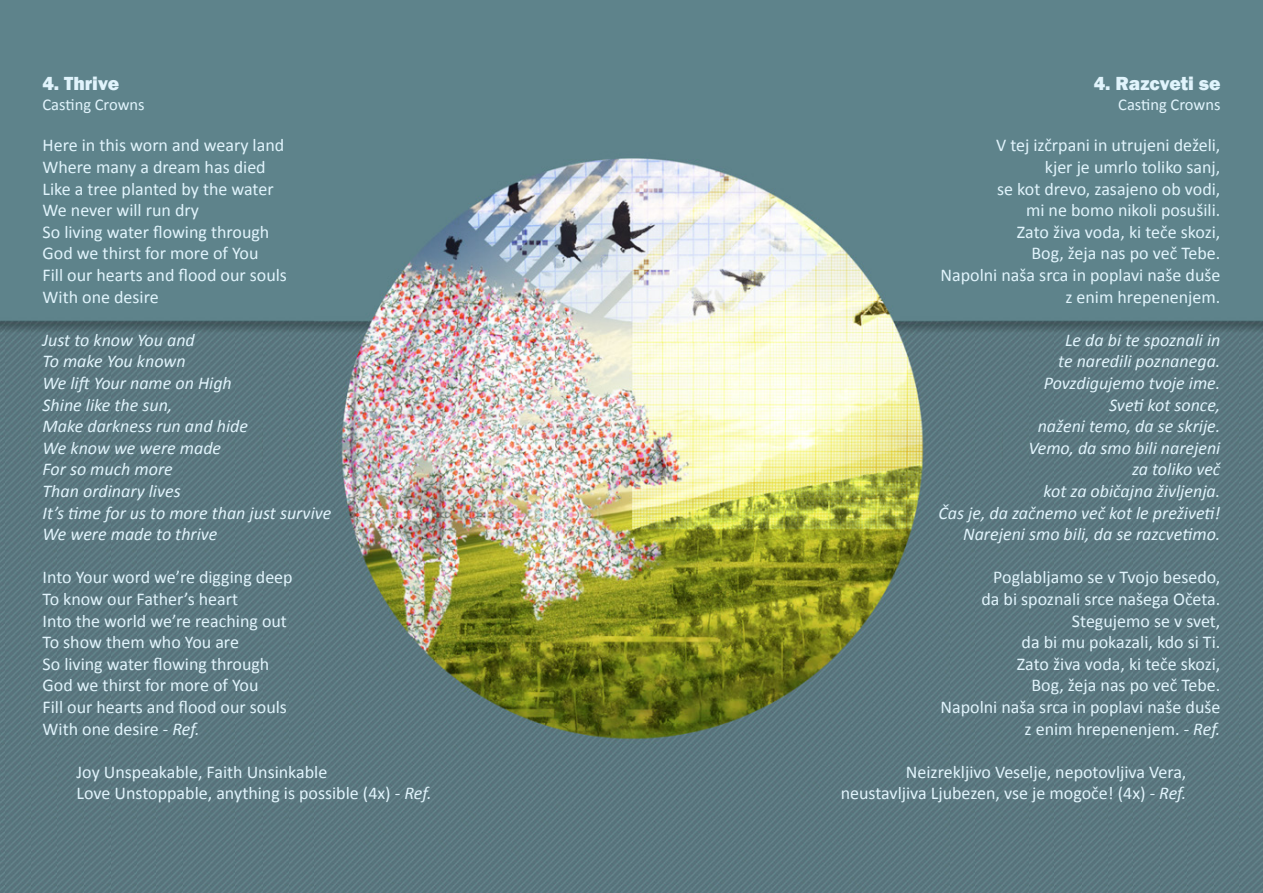
<style>
.page{position:relative;width:1263px;height:893px;background:#fff}
.page>*{position:absolute;margin:0;border:0;box-sizing:border-box;transform-origin:0 0}
.t1{font:800 19.5px "Franklin Gothic";color:#e1f4fc}
.t2{font:18px "Calibri";color:#e1f4fc}
.t3{font:italic 18px "Calibri";color:#e1f4fc}
.t4{font:16.5px "Calibri";color:#e1f4fc}
.s1{font-style:italic}
</style>
<div class="page">
<img style="left:137px;top:296px;width:178px;height:597px">
<img style="left:0;top:296px;width:137px;height:597px">
<img style="left:949px;top:302px;width:314px;height:591px">
<div style="left:949px;top:0;width:314px;height:141px;background:#5e838b"></div>
<div style="left:949px;top:141px;width:314px;height:161px;background:#5e838b"></div>
<div style="left:0;top:0;width:315px;height:136px;background:#5e838b"></div>
<div style="left:0;top:136px;width:315px;height:160px;background:#5e838b"></div>
<img style="left:315px;top:0;width:634px;height:893px">
<p class="t1" style="left:43px;top:71px;width:78px">4. Thrive</p>
<p class="t4" style="left:43px;top:94px;width:104px">Casting Crowns</p>
<p class="t2" style="left:43px;top:134px;width:243px">Here in this worn and weary land</p>
<p class="t2" style="left:43px;top:156px;width:225px">Where many a dream has died</p>
<p class="t2" style="left:43px;top:177px;width:233px">Like a tree planted by the water</p>
<p class="t2" style="left:43px;top:199px;width:158px">We never will run dry</p>
<p class="t2" style="left:43px;top:220px;width:228px">So living water flowing through</p>
<p class="t2" style="left:43px;top:242px;width:217px">God we thirst for more of You</p>
<p class="t2" style="left:43px;top:264px;width:246px">Fill our hearts and flood our souls</p>
<p class="t2" style="left:43px;top:285px;width:118px">With one desire</p>
<p class="t3" style="left:43px;top:328px;width:154px">Just to know You and</p>
<p class="t3" style="left:43px;top:349px;width:145px">To make You known</p>
<p class="t3" style="left:43px;top:371px;width:191px">We lift Your name on High</p>
<p class="t3" style="left:43px;top:392px;width:131px">Shine like the sun,</p>
<p class="t3" style="left:43px;top:414px;width:207px">Make darkness run and hide</p>
<p class="t3" style="left:43px;top:436px;width:180px">We know we were made</p>
<p class="t3" style="left:43px;top:457px;width:132px">For so much more</p>
<p class="t3" style="left:43px;top:479px;width:140px">Than ordinary lives</p>
<p class="t3" style="left:43px;top:500px;width:290px">It’s time for us to more than just survive</p>
<p class="t3" style="left:43px;top:522px;width:176px">We were made to thrive</p>
<p class="t2" style="left:43px;top:566px;width:252px">Into Your word we’re digging deep</p>
<p class="t2" style="left:43px;top:588px;width:197px">To know our Father’s heart</p>
<p class="t2" style="left:43px;top:609px;width:246px">Into the world we’re reaching out</p>
<p class="t2" style="left:43px;top:631px;width:198px">To show them who You are</p>
<p class="t2" style="left:43px;top:652px;width:228px">So living water flowing through</p>
<p class="t2" style="left:43px;top:674px;width:217px">God we thirst for more of You</p>
<p class="t2" style="left:43px;top:696px;width:246px">Fill our hearts and flood our souls</p>
<p class="t2" style="left:43px;top:717px;width:159px">With one desire - <span class="s1">Ref.</span></p>
<p class="t2" style="left:77px;top:760px;width:252px">Joy Unspeakable, Faith Unsinkable</p>
<p class="t2" style="left:77px;top:782px;width:357px">Love Unstoppable, anything is possible (4x) <span class="s1">- Ref.</span></p>
<p class="t1" style="left:1094px;top:71px;width:128px">4. Razcveti se</p>
<p class="t4" style="left:1118px;top:94px;width:104px">Casting Crowns</p>
<p class="t2" style="left:996px;top:134px;width:226px">V tej izčrpani in utrujeni deželi,</p>
<p class="t2" style="left:1045px;top:156px;width:177px">kjer je umrlo toliko sanj,</p>
<p class="t2" style="left:997px;top:177px;width:225px">se kot drevo, zasajeno ob vodi,</p>
<p class="t2" style="left:1026px;top:199px;width:196px">mi ne bomo nikoli posušili.</p>
<p class="t2" style="left:1017px;top:220px;width:205px">Zato živa voda, ki teče skozi,</p>
<p class="t2" style="left:1031px;top:242px;width:191px">Bog, žeja nas po več Tebe.</p>
<p class="t2" style="left:940px;top:264px;width:281px">Napolni naša srca in poplavi naše duše</p>
<p class="t2" style="left:1065px;top:285px;width:157px">z enim hrepenenjem.</p>
<p class="t3" style="left:1065px;top:328px;width:157px">Le da bi te spoznali in</p>
<p class="t3" style="left:1058px;top:349px;width:164px">te naredili poznanega.</p>
<p class="t3" style="left:1044px;top:371px;width:178px">Povzdigujemo tvoje ime.</p>
<p class="t3" style="left:1109px;top:392px;width:113px">Sveti kot sonce,</p>
<p class="t3" style="left:1038px;top:414px;width:184px">naženi temo, da se skrije.</p>
<p class="t3" style="left:1028px;top:436px;width:193px">Vemo, da smo bili narejeni</p>
<p class="t3" style="left:1132px;top:457px;width:90px">za toliko več</p>
<p class="t3" style="left:1044px;top:479px;width:178px">kot za običajna življenja.</p>
<p class="t3" style="left:938px;top:500px;width:284px">Čas je, da začnemo več kot le preživeti!</p>
<p class="t3" style="left:963px;top:522px;width:259px">Narejeni smo bili, da se razcvetimo.</p>
<p class="t2" style="left:993px;top:566px;width:229px">Poglabljamo se v Tvojo besedo,</p>
<p class="t2" style="left:981px;top:588px;width:241px">da bi spoznali srce našega Očeta.</p>
<p class="t2" style="left:1072px;top:609px;width:150px">Stegujemo se v svet,</p>
<p class="t2" style="left:1022px;top:631px;width:200px">da bi mu pokazali, kdo si Ti.</p>
<p class="t2" style="left:1017px;top:652px;width:205px">Zato živa voda, ki teče skozi,</p>
<p class="t2" style="left:1031px;top:674px;width:191px">Bog, žeja nas po več Tebe.</p>
<p class="t2" style="left:940px;top:696px;width:281px">Napolni naša srca in poplavi naše duše</p>
<p class="t2" style="left:1024px;top:717px;width:197px">z enim hrepenenjem. - <span class="s1">Ref.</span></p>
<p class="t2" style="left:906px;top:760px;width:282px">Neizrekljivo Veselje, nepotovljiva Vera,</p>
<p class="t2" style="left:841px;top:782px;width:347px">neustavljiva Ljubezen, vse je mogoče! (4x) - <span class="s1">Ref.</span></p>
</div>
